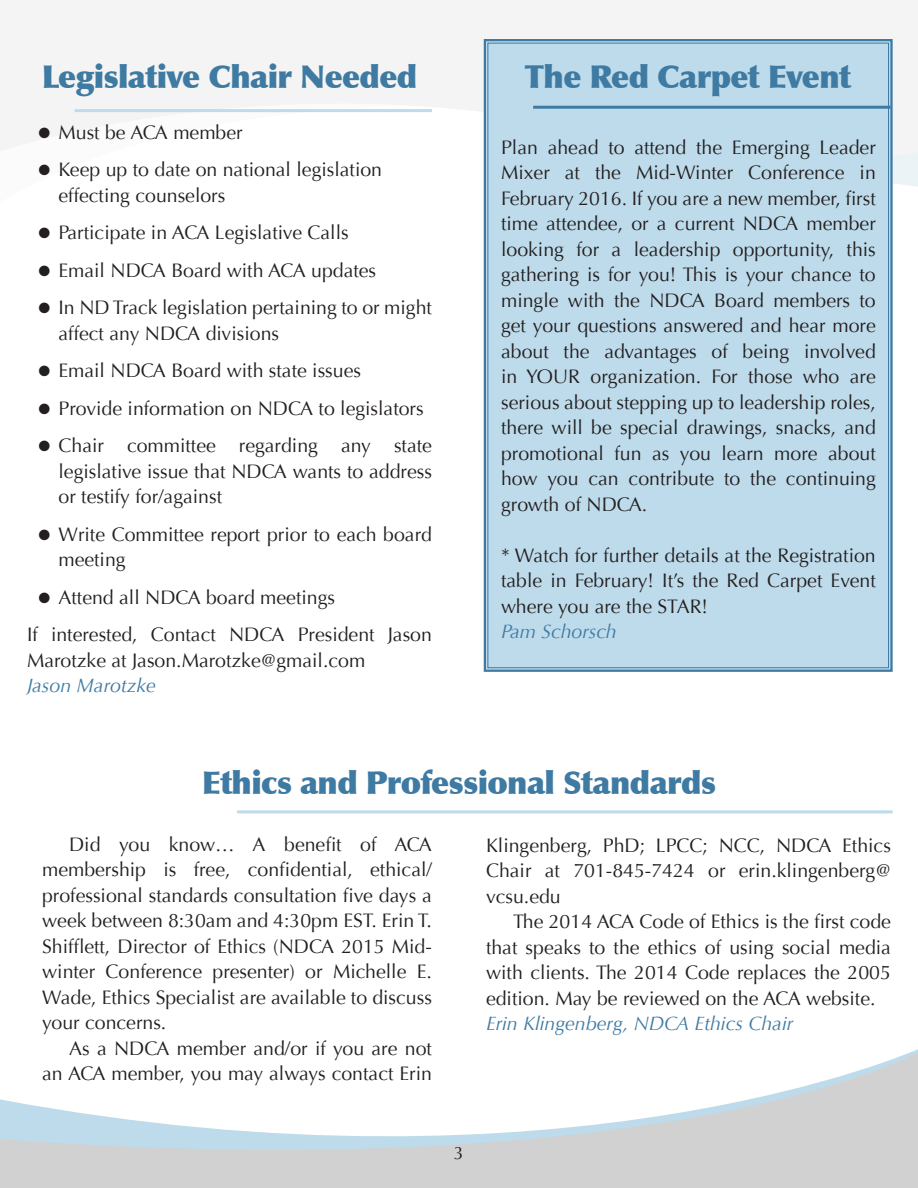
<style>
.page{position:relative;width:918px;height:1188px;background:#fff}
.page>*{position:absolute;margin:0;border:0;box-sizing:border-box;transform-origin:0 0}
.t1{font:900 31.5px "Optima";letter-spacing:-.02em;color:#3e7aa2}
.t2{font:19.5px/25.5px "Optima";color:#231f20;text-align:justify}
.t3{font:italic 19.5px "Optima";color:#3e7aa2}
.t4{font:18px "Optima";color:#231f20}
</style>
<div class="page">
<div style="left:0;top:0;width:918px;height:150px;background:#f4f4f4"></div>
<svg style="left:0;top:101px;width:405px;height:50px"></svg>
<svg style="left:894px;top:150px;width:24px;height:37px"></svg>
<div style="left:483px;top:38px;width:411px;height:634px;background:#bedbeb"></div>
<svg style="left:0;top:1053px;width:918px;height:135px"></svg>
<hr style="left:533px;top:106px;width:358px;height:3px;background:#3e7aa2">
<hr style="left:75px;top:109px;width:357px;height:3px;background:#bedbeb">
<hr style="left:237px;top:810px;width:656px;height:3px;background:#bedbeb">
<p class="t1" style="left:42px;top:58px;width:377px">Legislative Chair Needed</p>
<p class="t2" style="left:39px;top:120px;width:205px">■ Must be ACA member</p>
<p class="t2" style="left:58px;top:157px;width:325px;text-indent:-20px">■ Keep up to date on national legislation effecting counselors</p>
<p class="t2" style="left:39px;top:220px;width:311px">■ Participate in ACA Legislative Calls</p>
<p class="t2" style="left:39px;top:258px;width:339px">■ Email NDCA Board with ACA updates</p>
<p class="t2" style="left:58px;top:295px;width:375px;text-indent:-20px">■ In ND Track legislation pertaining to or might affect any NDCA divisions</p>
<p class="t2" style="left:39px;top:358px;width:324px">■ Email NDCA Board with state issues</p>
<p class="t2" style="left:39px;top:396px;width:386px">■ Provide information on NDCA to legislators</p>
<p class="t2" style="left:58px;top:433px;width:375px;text-indent:-20px">■ Chair committee regarding any state legislative issue that NDCA wants to address or testify for/against</p>
<p class="t2" style="left:58px;top:522px;width:375px;text-indent:-20px">■ Write Committee report prior to each board meeting</p>
<p class="t2" style="left:39px;top:585px;width:298px">■ Attend all NDCA board meetings</p>
<p class="t2" style="left:27px;top:622px;width:407px">If interested, Contact NDCA President Jason<br>Marotzke at Jason.Marotzke@gmail.com</p>
<p class="t3" style="left:27px;top:674px;width:131px">Jason Marotzke</p>
<p class="t1" style="left:525px;top:58px;width:327px">The Red Carpet Event</p>
<p class="t2" style="left:501px;top:134px;width:376px">Plan ahead to attend the Emerging Leader Mixer at the Mid-Winter Conference in February 2016. If you are a new member, first time attendee, or a current NDCA member looking for a leadership opportunity, this gathering is for you! This is your chance to mingle with the NDCA Board members to get your questions answered and hear more about the advantages of being involved in YOUR organization. For those who are serious about stepping up to leadership roles, there will be special drawings, snacks, and promotional fun as you learn more about how you can contribute to the continuing growth of NDCA.</p>
<p class="t2" style="left:501px;top:542px;width:376px">* Watch for further details at the Registration table in February! It’s the Red Carpet Event where you are the STAR!</p>
<p class="t3" style="left:501px;top:620px;width:117px">Pam Schorsch</p>
<p class="t1" style="left:202px;top:764px;width:516px">Ethics and Professional Standards</p>
<p class="t2" style="left:42px;top:832px;width:391px;text-indent:27px">Did you know… A benefit of ACA membership is free, confidential, ethical/ professional standards consultation five days a week between 8:30am and 4:30pm EST. Erin T.<br>Shifflett, Director of Ethics (NDCA 2015 Mid&shy;winter Conference presenter) or Michelle E.<br>Wade, Ethics Specialist are available to discuss your concerns.</p>
<p class="t2" style="left:42px;top:1036px;width:391px;text-align:right">As a NDCA member and/or if you are not<br>an ACA member, you may always contact Erin</p>
<p class="t2" style="left:486px;top:833px;width:406px">Klingenberg, PhD; LPCC; NCC, NDCA Ethics Chair at 701-845-7424 or erin.klingenberg@ vcsu.edu</p>
<p class="t2" style="left:486px;top:909px;width:407px;text-indent:27px">The 2014 ACA Code of Ethics is the first code that speaks to the ethics of using social media with clients. The 2014 Code replaces the 2005 edition. May be reviewed on the ACA website.</p>
<p class="t3" style="left:486px;top:1012px;width:309px">Erin Klingenberg, NDCA Ethics Chair</p>
<p class="t4" style="left:454px;top:1143px;width:12px">3</p>
</div>
